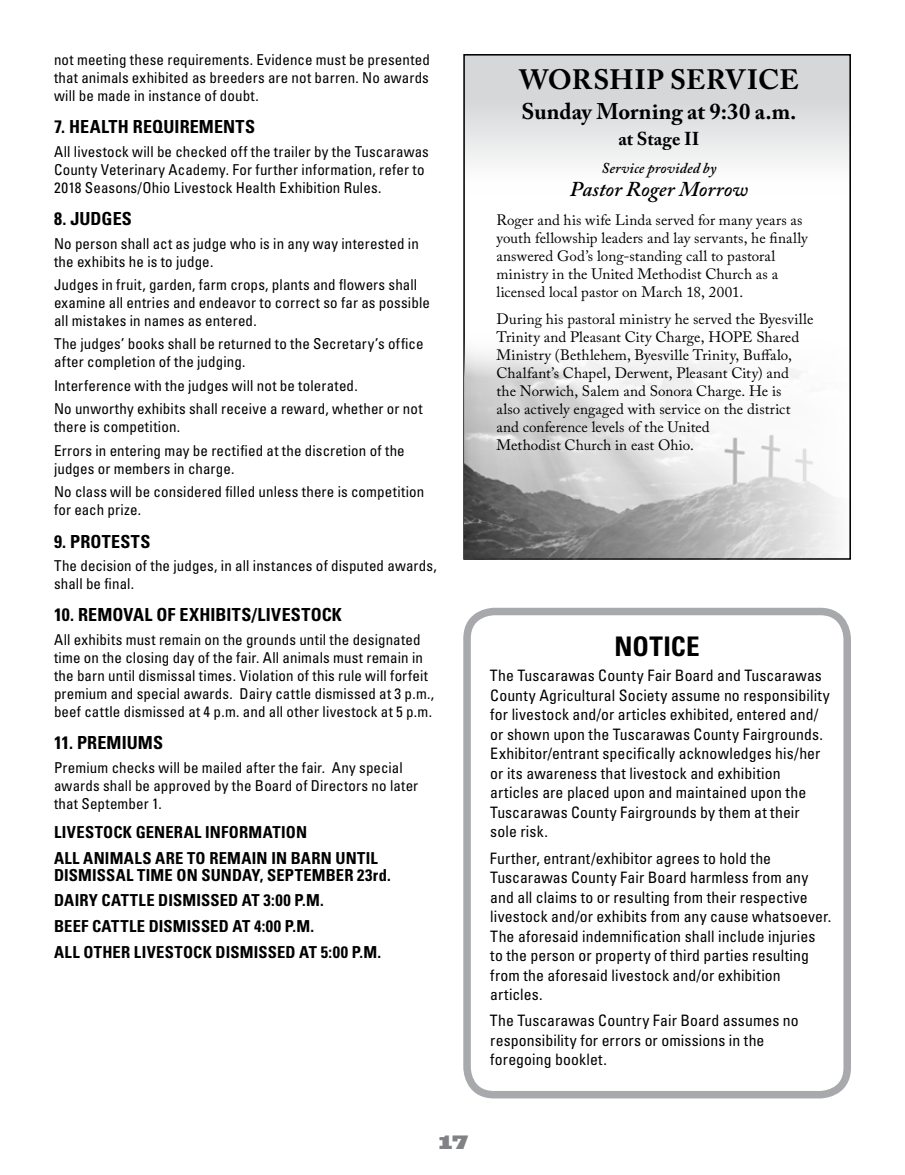
<style>
.page{position:relative;width:905px;height:1175px;background:#fff}
.page>*{position:absolute;margin:0;border:0;box-sizing:border-box;transform-origin:0 0}
.t1{font:700 27.75px "Adobe Caslon Pro";letter-spacing:.01em;color:#000}
.t2{font:700 condensed 27px "Univers LT Std";color:#000}
.t3{font:700 22.5px "Adobe Caslon Pro";color:#000}
.t4{font:italic 600 21px "Adobe Caslon Pro";color:#000}
.t5{font:700 18.6px "Adobe Caslon Pro";letter-spacing:.005em;color:#000}
.t6{font:700 condensed 18px "Univers LT Std";letter-spacing:.015em;color:#000}
.t7{font:18px "Blackoak Std";color:#808285;scale:.7 1}
.t8{font:700 condensed 16.5px/25.8px "Univers LT Std";letter-spacing:.015em;color:#000}
.t9{font:condensed 15.75px/19.5px "Univers LT Std";letter-spacing:.005em;color:#000}
.t10{font:condensed 15px/18px "Univers LT Std";letter-spacing:.01em;color:#000}
.t11{font:15px/18px "Adobe Caslon Pro";letter-spacing:.01em;color:#000}
.t12{font:italic 600 15px "Adobe Caslon Pro";letter-spacing:.015em;color:#000}
</style>
<div class="page">
<div style="left:464px;top:55px;width:386px;height:139px;background:linear-gradient(to bottom,#cbcdcf,#fdfefe)"></div>
<div style="left:463px;top:608px;width:388px;height:490px;border:8px solid #a7a9ac;border-radius:27px"></div>
<img style="left:465px;top:330px;width:386px;height:229px">
<p class="t10" style="left:54px;top:50px;width:377px;text-align:justify">not meeting these requirements. Evidence must be presented that animals exhibited as breeders are not barren. No awards will be made in instance of doubt.</p>
<p class="t6" style="left:54px;top:116px;width:202px">7. HEALTH REQUIREMENTS</p>
<p class="t10" style="left:54px;top:142px;width:376px">All livestock will be checked off the trailer by the Tuscarawas<br>County Veterinary Academy. For further information, refer to<br>2018 Seasons/Ohio Livestock Health Exhibition Rules.</p>
<p class="t6" style="left:54px;top:208px;width:79px">8. JUDGES</p>
<p class="t10" style="left:54px;top:234px;width:366px">No person shall act as judge who is in any way interested in the exhibits he is to judge.</p>
<p class="t10" style="left:54px;top:275px;width:377px">Judges in fruit, garden, farm crops, plants and flowers shall examine all entries and endeavor to correct so far as possible all mistakes in names as entered.</p>
<p class="t10" style="left:54px;top:335px;width:371px">The judges’ books shall be returned to the Secretary’s office after completion of the judging.</p>
<p class="t10" style="left:54px;top:373px;width:370px;line-height:23.4px">Interference with the judges will not be tolerated.<br>No unworthy exhibits shall receive a reward, whether or not</p>
<p class="t10" style="left:54px;top:415px;width:352px;line-height:23.4px">there is competition.<br>Errors in entering may be rectified at the discretion of the</p>
<p class="t10" style="left:54px;top:456px;width:372px;line-height:23.4px">judges or members in charge.<br>No class will be considered filled unless there is competition</p>
<p class="t10" style="left:54px;top:500px;width:89px">for each prize.</p>
<p class="t6" style="left:54px;top:530px;width:98px">9. PROTESTS</p>
<p class="t10" style="left:54px;top:556px;width:384px">The decision of the judges, in all instances of disputed awards, shall be final.</p>
<p class="t6" style="left:54px;top:604px;width:289px">10. REMOVAL OF EXHIBITS/LIVESTOCK</p>
<p class="t10" style="left:54px;top:630px;width:382px">All exhibits must remain on the grounds until the designated time on the closing day of the fair. All animals must remain in the barn until dismissal times. Violation of this rule will forfeit premium and special awards. Dairy cattle dismissed at 3 p.m., beef cattle dismissed at 4 p.m. and all other livestock at 5 p.m.</p>
<p class="t6" style="left:54px;top:732px;width:111px">11. PREMIUMS</p>
<p class="t10" style="left:54px;top:758px;width:366px">Premium checks will be mailed after the fair. Any special awards shall be approved by the Board of Directors no later that September 1.</p>
<p class="t8" style="left:54px;top:818px;width:130px">LIVESTOCK GENERAL</p>
<p class="t8" style="left:205px;top:818px;width:85px">IN FORMATION</p>
<p class="t8" style="left:54px;top:845px;width:10px">ALL</p>
<p class="t8" style="left:83px;top:845px;width:168px">ANIMALS ARE TO REMAIN</p>
<p class="t8" style="left:271px;top:845px;width:41px">IN BARN</p>
<p class="t8" style="left:54px;top:850px;width:338px;line-height:16.5px;text-indent:281px">UNTIL<br>DISMISSAL TIME ON SUNDAY, SEPTEMBER 23rd.</p>
<p class="t8" style="left:54px;top:887px;width:20px">DAIRY</p>
<p class="t8" style="left:54px;top:887px;width:271px;text-indent:48px">CATTLE DISMISSED AT 3:00 P.M.<br>BEEF CATTLE DISMISSED AT 4:00 P.M.<br>ALL</p>
<p class="t8" style="left:83px;top:939px;width:299px">OTHER LIVESTOCK DISMISSED AT 5:00 P.M.</p>
<h1 class="t1" style="left:519px;top:64px;width:281px">Worship Service</h1>
<h3 class="t3" style="left:521px;top:98px;width:276px">Sunday Morning at 9:30 a.m.</h3>
<p class="t5" style="left:618px;top:128px;width:74px">at Stage II</p>
<p class="t12" style="left:601px;top:159px;width:116px">Service provided by</p>
<h3 class="t4" style="left:570px;top:176px;width:180px">Pastor Roger Morrow</h3>
<p class="t11" style="left:496px;top:210px;width:313px">Roger and his wife Linda served for many years as youth fellowship leaders and lay servants, he finally answered God’s long-standing call to pastoral ministry in the United Methodist Church as a licensed local pastor on March 18, 2001.</p>
<p class="t11" style="left:496px;top:309px;width:318px">During his pastoral ministry he served the Byesville Trinity and Pleasant City Charge, HOPE Shared Ministry (Bethlehem, Byesville Trinity, Buffalo, Chalfant’s Chapel, Derwent, Pleasant City) and<br>the Norwich, Salem and Sonora Charge. He is<br>also actively engaged with service on the district and conference levels of the United<br>Methodist Church in east Ohio.</p>
<h2 class="t2" style="left:614px;top:630px;width:87px">NOTICE</h2>
<p class="t9" style="left:489px;top:665px;width:342px">The Tuscarawas County Fair Board and Tuscarawas County Agricultural Society assume no responsibility for livestock and/or articles exhibited, entered and/ or shown upon the Tuscarawas County Fairgrounds.<br>Exhibitor/entrant specifically acknowledges his/her or its awareness that livestock and exhibition articles are placed upon and maintained upon the Tuscarawas County Fairgrounds by them at their<br>sole risk.</p>
<p class="t9" style="left:489px;top:848px;width:343px">Further, entrant/exhibitor agrees to hold the Tuscarawas County Fair Board harmless from any and all claims to or resulting from their respective livestock and/or exhibits from any cause whatsoever.<br>The aforesaid indemnification shall include injuries to the person or property of third parties resulting from the aforesaid livestock and/or exhibition articles.</p>
<p class="t9" style="left:489px;top:1010px;width:310px">The Tuscarawas Country Fair Board assumes no responsibility for errors or omissions in the foregoing booklet.</p>
<p class="t7" style="left:439px;top:1130px;width:43px">17</p>
</div>
